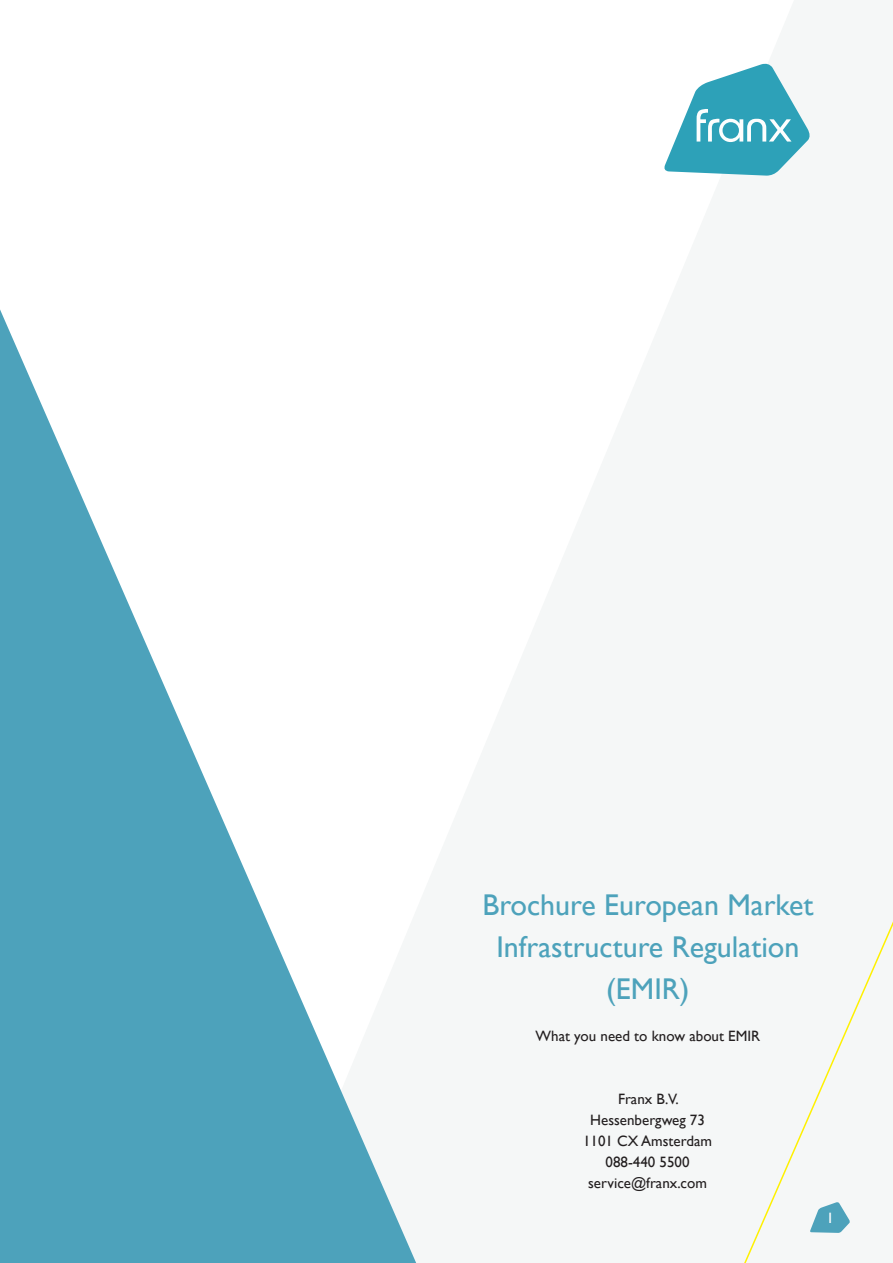
<style>
.page{position:relative;width:893px;height:1263px;background:#fff}
.page>*{position:absolute;margin:0;border:0;box-sizing:border-box;transform-origin:0 0}
.t1{font:30px/42px "Gill Sans";color:#4da2bb;text-align:center}
.t2{font:15px/21px "Gill Sans";color:#231f20;text-align:center}
.t3{font:15px "Gill Sans";color:#fff}
</style>
<div class="page">
<svg style="left:664px;top:63px;width:146px;height:113px"></svg>
<div style="left:744px;top:921px;width:149px;height:342px;background:#f5f7f7"></div>
<svg style="left:0;top:309px;width:416px;height:954px"></svg>
<h1 class="t1" style="left:482px;top:884px;width:332px">Brochure European Market<br>Infrastructure Regulation (EMIR)</h1>
<p class="t2" style="left:536px;top:1026px;width:226px">What you need to know about EMIR</p>
<p class="t2" style="left:583px;top:1089px;width:130px">Franx B.V.<br>Hessenbergweg 73<br>1101 CX Amsterdam<br>088-440 5500 service@franx.com</p>
<p class="t3" style="left:827px;top:1209px;width:9px">1</p>
</div>
